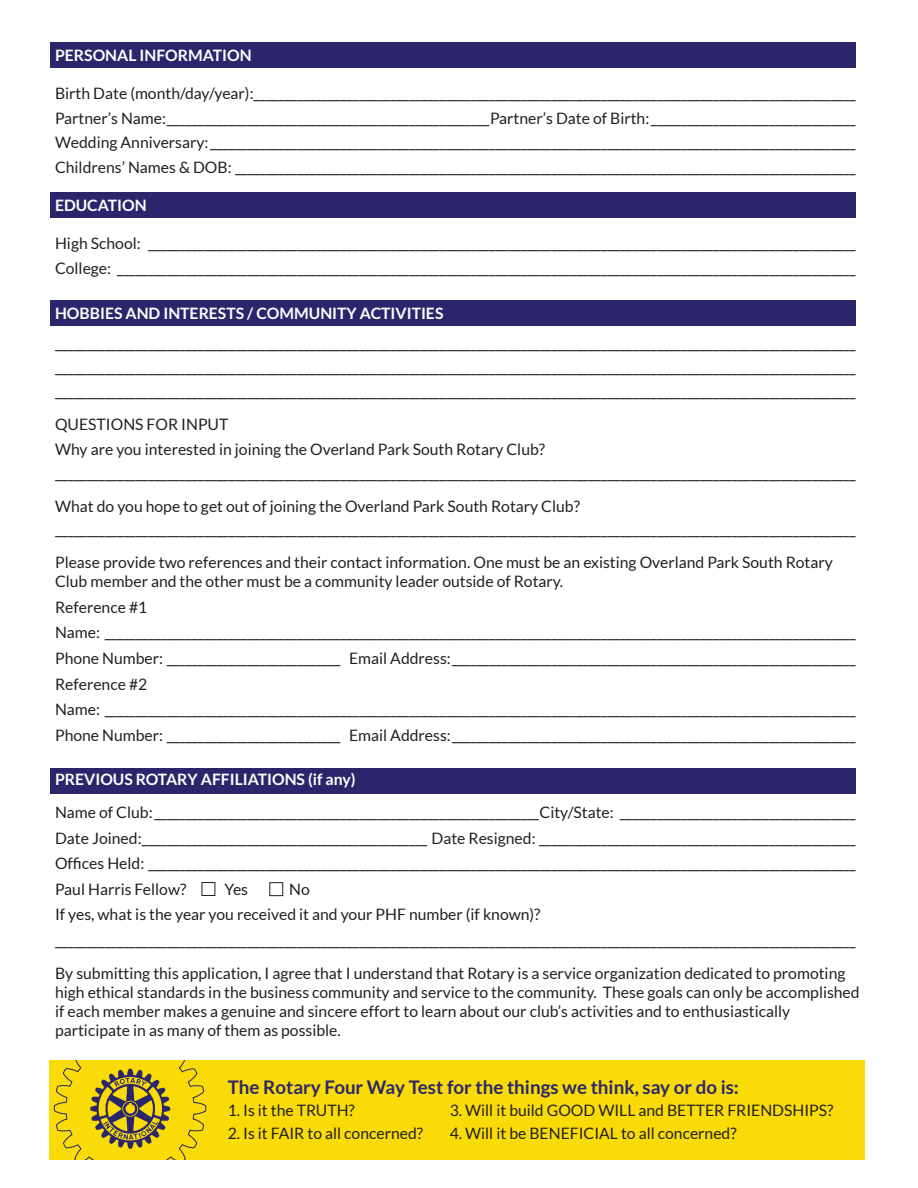
<style>
.page{position:relative;width:918px;height:1188px;background:#fff}
.page>*{position:absolute;margin:0;border:0;box-sizing:border-box;transform-origin:0 0}
.t1{font:700 18.75px "Lato";color:#2b266b}
.t2{font:15.75px/18.9px "Lato";color:#231f20}
.t3{font:700 15.75px "Lato";color:#fff}
</style>
<div class="page">
<div style="left:49px;top:1060px;width:816px;height:100px;background:#f9db08"></div>
<div style="left:50px;top:42px;width:805px;height:26px;background:#2b266b"></div>
<div style="left:50px;top:193px;width:805px;height:25px;background:#2b266b"></div>
<div style="left:50px;top:300px;width:805px;height:26px;background:#2b266b"></div>
<div style="left:50px;top:768px;width:805px;height:25px;background:#2b266b"></div>
<div style="left:202px;top:882px;width:13px;height:14px;border:1px solid #231f20"></div>
<div style="left:269px;top:882px;width:14px;height:14px;border:1px solid #231f20"></div>
<svg style="left:54px;top:1060px;width:153px;height:100px;background:#d1b81a"></svg>
<p class="t3" style="left:55px;top:46px;width:198px">PERSONAL INFORMATION</p>
<p class="t2" style="left:55px;top:84px;width:802px">Birth Date (month/day/year):_________________________________________________________________________________________________</p>
<p class="t2" style="left:55px;top:108px;width:802px">Partner’s Name:____________________________________________________Partner’s Date of Birth:_________________________________</p>
<p class="t2" style="left:55px;top:133px;width:802px">Wedding Anniversary:________________________________________________________________________________________________________</p>
<p class="t2" style="left:55px;top:158px;width:802px">Childrens’ Names &amp; DOB: ____________________________________________________________________________________________________</p>
<p class="t3" style="left:55px;top:196px;width:93px">EDUCATION</p>
<p class="t2" style="left:55px;top:234px;width:802px">High School: __________________________________________________________________________________________________________________</p>
<p class="t2" style="left:55px;top:259px;width:802px">College: _______________________________________________________________________________________________________________________</p>
<p class="t3" style="left:55px;top:304px;width:390px">HOBBIES AND INTERESTS / COMMUNITY ACTIVITIES</p>
<p class="t2" style="left:55px;top:334px;width:802px">_________________________________________________________________________________________________________________________________</p>
<p class="t2" style="left:55px;top:358px;width:802px">_________________________________________________________________________________________________________________________________</p>
<p class="t2" style="left:55px;top:382px;width:802px">_________________________________________________________________________________________________________________________________</p>
<p class="t2" style="left:55px;top:414px;width:175px">QUESTIONS FOR INPUT</p>
<p class="t2" style="left:55px;top:440px;width:492px">Why are you interested in joining the Overland Park South Rotary Club?</p>
<p class="t2" style="left:55px;top:463px;width:802px">_________________________________________________________________________________________________________________________________</p>
<p class="t2" style="left:55px;top:496px;width:526px">What do you hope to get out of joining the Overland Park South Rotary Club?</p>
<p class="t2" style="left:55px;top:520px;width:802px">_________________________________________________________________________________________________________________________________</p>
<p class="t2" style="left:55px;top:553px;width:779px">Please provide two references and their contact information. One must be an existing Overland Park South Rotary<br>Club member and the other must be a community leader outside of Rotary.</p>
<p class="t2" style="left:55px;top:597px;width:94px">Reference #1</p>
<p class="t2" style="left:55px;top:623px;width:802px">Name: _________________________________________________________________________________________________________________________</p>
<p class="t2" style="left:55px;top:649px;width:802px">Phone Number: ____________________________ Email Address:_________________________________________________________________</p>
<p class="t2" style="left:55px;top:674px;width:94px">Reference #2</p>
<p class="t2" style="left:55px;top:700px;width:802px">Name: _________________________________________________________________________________________________________________________</p>
<p class="t2" style="left:55px;top:726px;width:802px">Phone Number: ____________________________ Email Address:_________________________________________________________________</p>
<p class="t3" style="left:55px;top:771px;width:302px">PREVIOUS ROTARY AFFILIATIONS (if any)</p>
<p class="t2" style="left:55px;top:803px;width:802px">Name of Club:______________________________________________________________City/State: ______________________________________</p>
<p class="t2" style="left:55px;top:828px;width:802px">Date Joined:______________________________________________ Date Resigned: ___________________________________________________</p>
<p class="t2" style="left:55px;top:854px;width:802px">Offices Held: __________________________________________________________________________________________________________________</p>
<p class="t2" style="left:55px;top:880px;width:133px">Paul Harris Fellow?</p>
<p class="t2" style="left:224px;top:880px;width:25px">Yes</p>
<p class="t2" style="left:289px;top:880px;width:22px">No</p>
<p class="t2" style="left:55px;top:905px;width:487px">If yes, what is the year you received it and your PHF number (if known)?</p>
<p class="t2" style="left:55px;top:931px;width:802px">_________________________________________________________________________________________________________________________________</p>
<p class="t2" style="left:55px;top:964px;width:806px">By submitting this application, I agree that I understand that Rotary is a service organization dedicated to promoting high ethical standards in the business community and service to the community. These goals can only be accomplished if each member makes a genuine and sincere effort to learn about our club’s activities and to enthusiastically participate in as many of them as possible.</p>
<p class="t1" style="left:228px;top:1076px;width:513px">The Rotary Four Way Test for the things we think, say or do is:</p>
<p class="t2" style="left:228px;top:1101px;width:129px">1. Is it the TRUTH?</p>
<p class="t2" style="left:450px;top:1101px;width:385px">3. Will it build GOOD WILL and BETTER FRIENDSHIPS?</p>
<p class="t2" style="left:228px;top:1123px;width:197px">2. Is it FAIR to all concerned?</p>
<p class="t2" style="left:450px;top:1123px;width:289px">4. Will it be BENEFICIAL to all concerned?</p>
</div>
